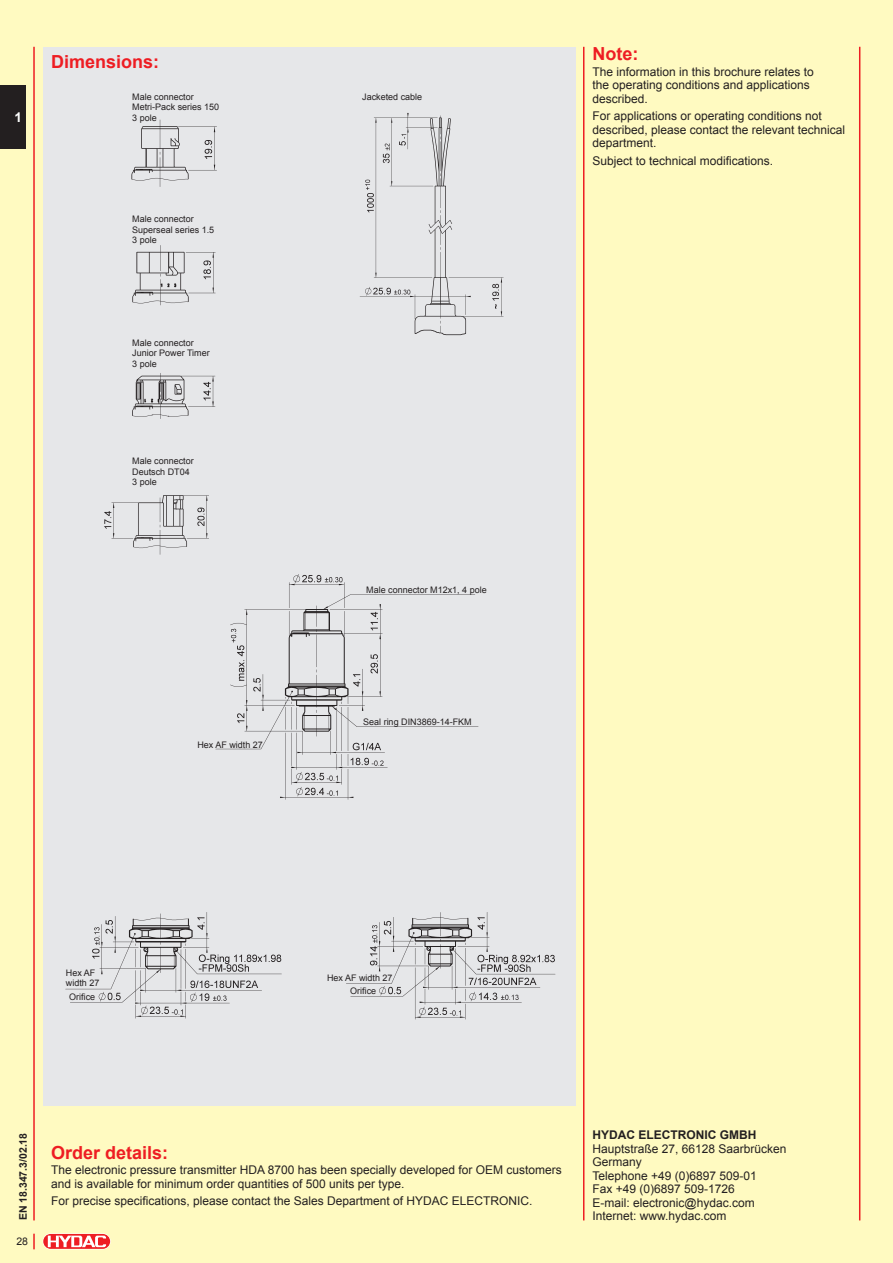
<style>
.page{position:relative;width:893px;height:1263px;background:#fffac1}
.page>*{position:absolute;margin:0;border:0;box-sizing:border-box;transform-origin:0 0}
.t1{font:700 18px "Arial";color:#ee1d23}
.t2{font:700 13.5px "Arial";color:#fff}
.t3{font:12px/13.5px "Arial";color:#231f20}
.t4{font:700 12px "Arial";color:#231f20}
.t5{font:700 10.5px "Arial";color:#231f20}
.t6{font:10.5px "Arial";color:#231f20}
.t7{font:9px/10.5px "Arial";color:#231f20}
</style>
<div class="page">
<hr style="left:33px;top:47px;width:2px;height:1173px;background:#ee1d23">
<hr style="left:859px;top:47px;width:1px;height:1173px;background:#ee1d23">
<div style="left:43px;top:1233px;width:68px;height:16px;border:1px solid #fff;border-radius:7px"></div>
<svg style="left:43px;top:1234px;width:67px;height:15px"></svg>
<svg style="left:48px;top:1235px;width:58px;height:12px"></svg>
<svg style="left:33px;top:1234px;width:2px;height:15px"></svg>
<div style="left:0;top:85px;width:26px;height:64px;background:#231f20"></div>
<div style="left:43px;top:47px;width:532px;height:1059px;background:#e6e7e9"></div>
<hr style="left:583px;top:47px;width:1px;height:1173px;background:#ee1d23">
<img style="left:65px;top:912px;width:217px;height:107px">
<img style="left:215px;top:574px;width:264px;height:226px">
<img style="left:131px;top:119px;width:86px;height:68px">
<img style="left:104px;top:495px;width:123px;height:80px">
<img style="left:132px;top:245px;width:84px;height:61px">
<img style="left:132px;top:373px;width:84px;height:46px">
<img style="left:346px;top:887px;width:233px;height:161px">
<img style="left:359px;top:112px;width:145px;height:224px">
<p class="t2" style="left:15px;top:108px;width:9px">1</p>
<h1 class="t1" style="left:51px;top:50px;width:110px">Dimensions:</h1>
<p class="t7" style="left:132px;top:91px;width:89px">Male connector<br>Metri-Pack series 150<br>3 pole</p>
<p class="t7" style="left:132px;top:214px;width:84px">Male connector<br>Superseal series 1.5<br>3 pole</p>
<p class="t7" style="left:132px;top:338px;width:79px">Male connector<br>Junior Power Timer<br>3 pole</p>
<p class="t7" style="left:132px;top:456px;width:63px">Male connector<br>Deutsch DT04<br>3 pole</p>
<p class="t7" style="left:197px;top:739px;width:67px">Hex AF width 27</p>
<p class="t7" style="left:362px;top:91px;width:62px">Jacketed cable</p>
<p class="t7" style="left:366px;top:585px;width:122px">Male connector M12x1, 4 pole</p>
<p class="t7" style="left:363px;top:716px;width:110px">Seal ring DIN3869-14-FKM</p>
<h1 class="t1" style="left:592px;top:42px;width:47px">Note:</h1>
<p class="t3" style="left:592px;top:65px;width:223px">The information in this brochure relates to the operating conditions and applications described.</p>
<p class="t3" style="left:592px;top:109px;width:254px">For applications or operating conditions not described, please contact the relevant technical department.</p>
<p class="t3" style="left:592px;top:154px;width:182px">Subject to technical modifications.</p>
<p class="t7" style="left:66px;top:968px;width:35px">Hex AF width 27</p>
<p class="t7" style="left:69px;top:991px;width:28px">Orifice</p>
<p class="t7" style="left:327px;top:973px;width:67px">Hex AF width 27</p>
<p class="t7" style="left:350px;top:986px;width:28px">Orifice</p>
<p class="t5" style="left:16px;top:1220px;width:89px;rotate:-90deg">EN 18.347.3/02.18</p>
<p class="t6" style="left:16px;top:1235px;width:13px">28</p>
<h1 class="t1" style="left:51px;top:1140px;width:119px">Order details:</h1>
<p class="t3" style="left:51px;top:1163px;width:512px">The electronic pressure transmitter HDA 8700 has been specially developed for OEM customers and is available for minimum order quantities of 500 units per type.</p>
<p class="t3" style="left:51px;top:1194px;width:483px">For precise specifications, please contact the Sales Department of HYDAC ELECTRONIC.</p>
<p class="t4" style="left:592px;top:1127px;width:165px">HYDAC ELECTRONIC GMBH</p>
<p class="t3" style="left:592px;top:1142px;width:196px">Hauptstraße 27, 66128 Saarbrücken<br>Germany<br>Telephone +49 (0)6897 509-01<br>Fax +49 (0)6897 509-1726<br>E-mail: electronic@hydac.com<br>Internet: www.hydac.com</p>
</div>
